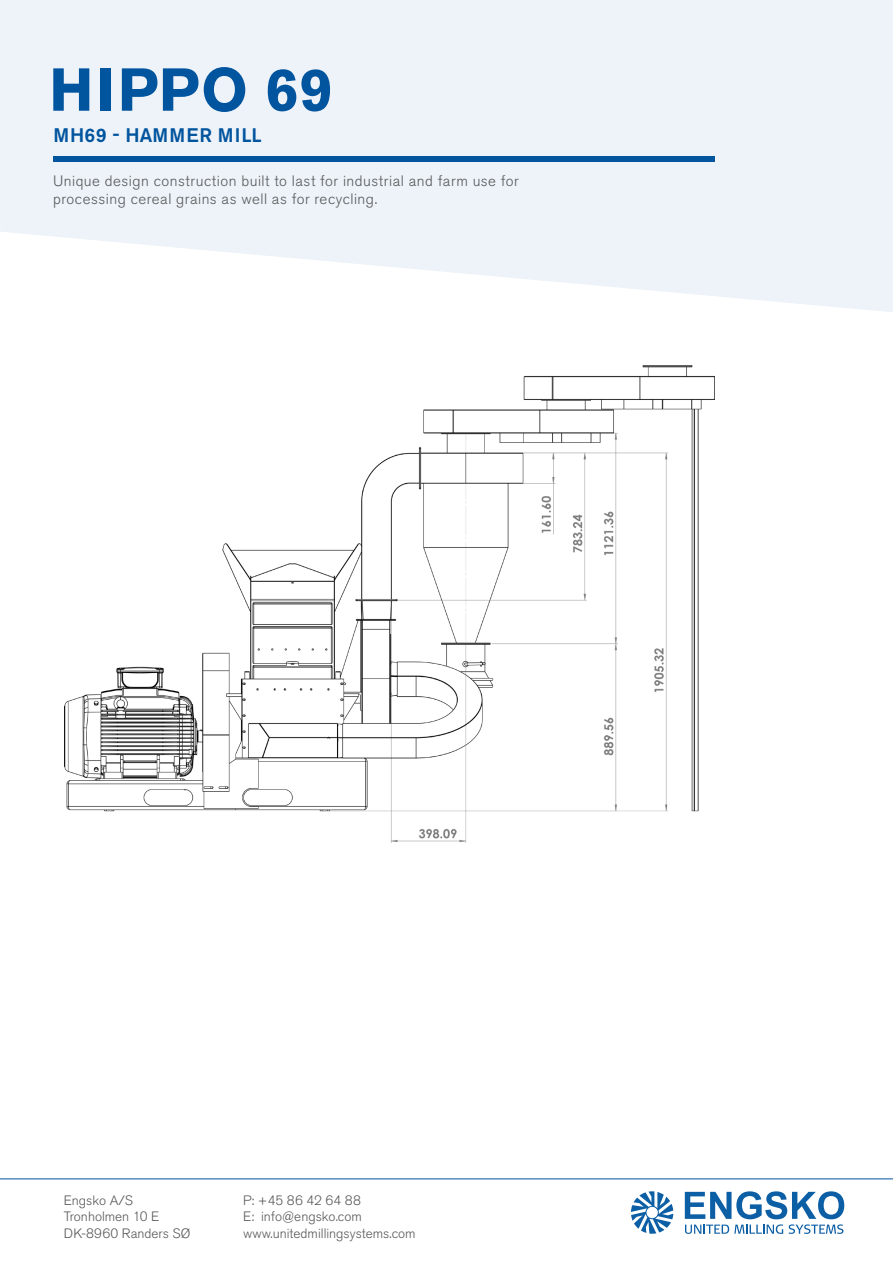
<style>
.page{position:relative;width:893px;height:1263px;background:#fff}
.page>*{position:absolute;margin:0;border:0;box-sizing:border-box;transform-origin:0 0}
.t1{font:700 60px "Akzidenz Grotesk Pro";letter-spacing:.03em;color:#01549e}
.t2{font:500 19.5px "Akzidenz Grotesk Pro";letter-spacing:.05em;color:#01549e}
.t3{font:300 15px/18px "Akzidenz Grotesk Pro";letter-spacing:.035em;color:#57585a}
.t4{font:300 13.5px/16.5px "Akzidenz Grotesk Pro";color:#57585a}
</style>
<div class="page">
<svg style="left:631px;top:1191px;width:42px;height:43px"></svg>
<svg style="left:685px;top:1191px;width:159px;height:43px"></svg>
<hr style="left:0;top:1178px;width:893px;height:1px;background:#01549e">
<svg style="left:0;top:0;width:893px;height:312px;fill:#edf3f8"></svg>
<div style="left:53px;top:156px;width:661px;height:6px;background:#01549e"></div>
<img style="left:64px;top:366px;width:650px;height:476px">
<p class="t1" style="left:49px;top:51px;width:285px">HIPPO 69</p>
<p class="t2" style="left:53px;top:123px;width:210px">MH69 - HAMMER MILL</p>
<p class="t3" style="left:53px;top:172px;width:467px">Unique design construction built to last for industrial and farm use for processing cereal grains as well as for recycling.</p>
<p class="t4" style="left:64px;top:1192px;width:128px">Engsko A/S<br>Tronholmen 10 E<br>DK-8960 Randers SØ</p>
<p class="t4" style="left:243px;top:1192px;width:174px">P: +45 86 42 64 88<br>E: info@engsko.com www.unitedmillingsystems.com</p>
</div>
